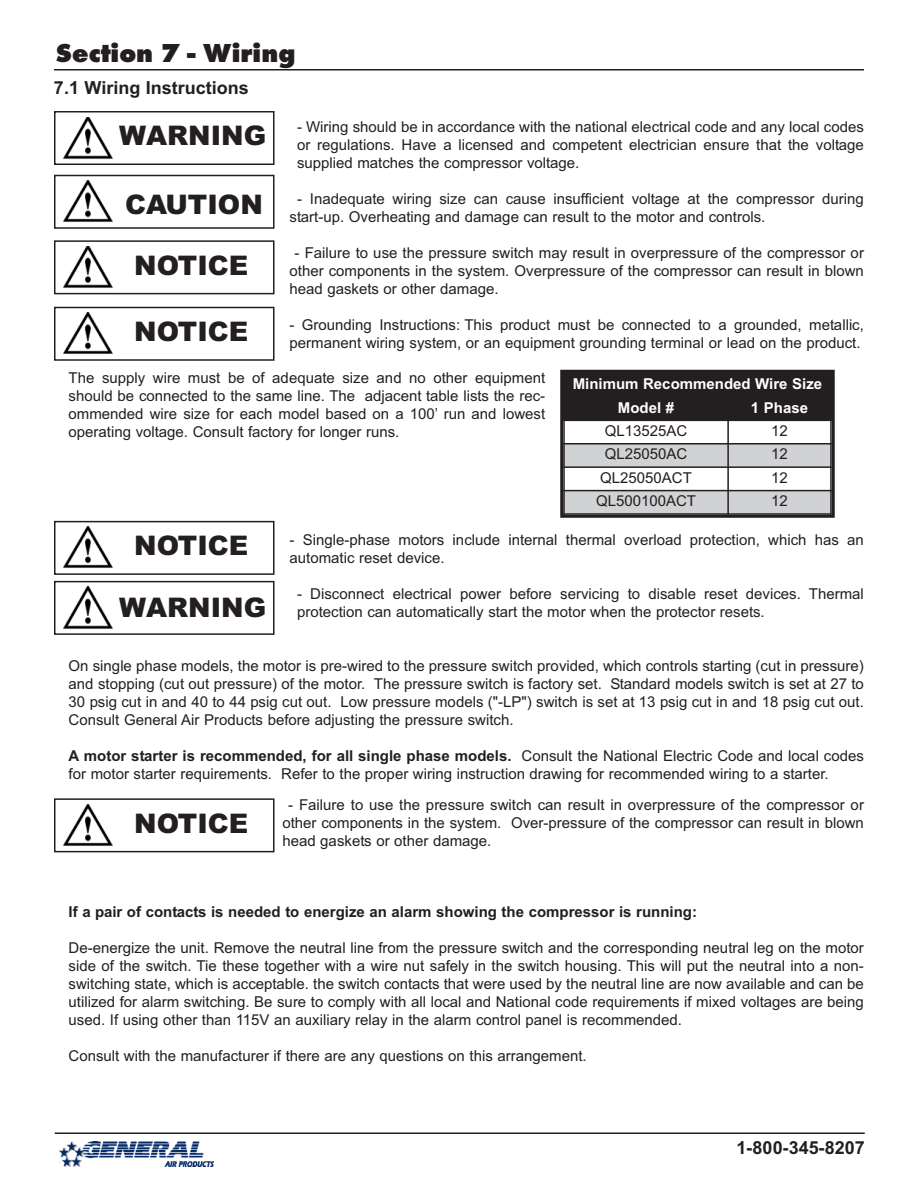
<style>
.page{position:relative;width:918px;height:1188px;background:#fff}
.page>*{position:absolute;margin:0;border:0;box-sizing:border-box;transform-origin:0 0}
.t1{font:900 27px "Arial";color:#231f20}
.t2{font:700 27px "Futura T Extra";color:#231f20}
.t3{font:700 18px "Arial";color:#231f20}
.t4{font:15px/18px "Arial";color:#231f20;text-align:justify}
.t5{font:700 15px "Arial";color:#231f20}
.t6{font:700 15px/23.4px "Arial";color:#fff}
.s1{font-weight:700}
</style>
<div class="page">
<hr style="left:54px;top:69px;width:810px;height:1px;background:#231f20">
<hr style="left:55px;top:1133px;width:810px;height:1px;background:#231f20">
<img style="left:60px;top:1141px;width:154px;height:25px">
<div style="left:54px;top:111px;width:220px;height:54px;border:2px solid #231f20"></div>
<img style="left:63px;top:117px;width:49px;height:42px">
<div style="left:54px;top:175px;width:220px;height:54px;border:2px solid #231f20"></div>
<img style="left:63px;top:181px;width:49px;height:41px">
<div style="left:54px;top:240px;width:220px;height:54px;border:2px solid #231f20"></div>
<img style="left:63px;top:246px;width:49px;height:42px">
<div style="left:54px;top:521px;width:220px;height:54px;border:2px solid #231f20"></div>
<img style="left:63px;top:527px;width:49px;height:41px">
<div style="left:54px;top:581px;width:220px;height:54px;border:2px solid #231f20"></div>
<img style="left:63px;top:587px;width:49px;height:42px">
<div style="left:560px;top:370px;width:275px;height:148px;border:3px solid #231f20"></div>
<div style="left:563px;top:373px;width:268px;height:24px;background:#231f20"></div>
<div style="left:563px;top:397px;width:165px;height:23px;background:#231f20"></div>
<div style="left:728px;top:397px;width:104px;height:23px;background:#231f20"></div>
<div style="left:563px;top:444px;width:165px;height:23px;background:#d1d2d4"></div>
<div style="left:728px;top:444px;width:104px;height:23px;background:#d1d2d4"></div>
<div style="left:563px;top:491px;width:165px;height:24px;background:#d1d2d4"></div>
<div style="left:728px;top:491px;width:104px;height:24px;background:#d1d2d4"></div>
<hr style="left:563px;top:373px;width:2px;height:142px;background:#231f20">
<hr style="left:727px;top:396px;width:2px;height:119px;background:#231f20">
<hr style="left:830px;top:373px;width:2px;height:142px;background:#231f20">
<hr style="left:563px;top:420px;width:269px;height:1px;background:#231f20">
<hr style="left:563px;top:443px;width:269px;height:2px;background:#231f20">
<hr style="left:563px;top:466px;width:269px;height:2px;background:#231f20">
<hr style="left:563px;top:490px;width:269px;height:1px;background:#231f20">
<hr style="left:563px;top:513px;width:269px;height:2px;background:#231f20">
<div style="left:54px;top:798px;width:220px;height:54px;border:2px solid #231f20"></div>
<img style="left:63px;top:804px;width:49px;height:42px">
<div style="left:54px;top:307px;width:220px;height:54px;border:2px solid #231f20"></div>
<img style="left:63px;top:313px;width:49px;height:41px">
<h1 class="t2" style="left:56px;top:37px;width:242px">Section 7 - Wiring</h1>
<p class="t3" style="left:54px;top:77px;width:196px">7.1 Wiring Instructions</p>
<h1 class="t1" style="left:119px;top:120px;width:148px">WARNING</h1>
<h1 class="t1" style="left:125px;top:188px;width:139px">CAUTION</h1>
<h1 class="t1" style="left:134px;top:250px;width:116px">NOTICE</h1>
<h1 class="t1" style="left:134px;top:316px;width:116px">NOTICE</h1>
<p class="t4" style="left:297px;top:117px;width:569px">- Wiring should be in accordance with the national electrical code and any local codes or regulations. Have a licensed and competent electrician ensure that the voltage supplied matches the compressor voltage.</p>
<p class="t4" style="left:290px;top:189px;width:576px;text-indent:8px">- Inadequate wiring size can cause insufficient voltage at the compressor during start-up. Overheating and damage can result to the motor and controls.</p>
<p class="t4" style="left:290px;top:243px;width:576px;text-indent:5px">- Failure to use the pressure switch may result in overpressure of the compressor or other components in the system. Overpressure of the compressor can result in blown head gaskets or other damage.</p>
<p class="t4" style="left:290px;top:315px;width:576px">- Grounding Instructions: This product must be connected to a grounded, metallic, permanent wiring system, or an equipment grounding terminal or lead on the product.</p>
<p class="t4" style="left:69px;top:369px;width:478px">The supply wire must be of adequate size and no other equipment should be connected to the same line. The adjacent table lists the rec&shy;ommended wire size for each model based on a 100’ run and lowest operating voltage. Consult factory for longer runs.</p>
<p class="t6" style="left:618px;top:372px;width:206px;text-indent:-45px">Minimum Recommended Wire Size<br>Model #</p>
<p class="t6" style="left:751px;top:396px;width:59px">1 Phase</p>
<p class="t4" style="left:605px;top:422px;width:84px">QL13525AC</p>
<p class="t4" style="left:771px;top:422px;width:18px">12</p>
<p class="t4" style="left:605px;top:445px;width:84px">QL25050AC</p>
<p class="t4" style="left:771px;top:445px;width:18px">12</p>
<p class="t4" style="left:600px;top:469px;width:93px">QL25050ACT</p>
<p class="t4" style="left:771px;top:469px;width:18px">12</p>
<p class="t4" style="left:596px;top:492px;width:102px">QL500100ACT</p>
<p class="t4" style="left:771px;top:492px;width:18px">12</p>
<p class="t4" style="left:290px;top:531px;width:576px">- Single-phase motors include internal thermal overload protection, which has an automatic reset device.</p>
<p class="t4" style="left:297px;top:585px;width:568px">- Disconnect electrical power before servicing to disable reset devices. Thermal protection can automatically start the motor when the protector resets.</p>
<p class="t4" style="left:69px;top:657px;width:797px">On single phase models, the motor is pre-wired to the pressure switch provided, which controls starting (cut in pressure) and stopping (cut out pressure) of the motor. The pressure switch is factory set. Standard models switch is set at 27 to 30 psig cut in and 40 to 44 psig cut out. Low pressure models ("-LP") switch is set at 13 psig cut in and 18 psig cut out.<br>Consult General Air Products before adjusting the pressure switch.</p>
<p class="t4" style="left:69px;top:747px;width:797px"><span class="s1">A motor starter is recommended, for all single phase models.</span> Consult the National Electric Code and local codes for motor starter requirements. Refer to the proper wiring instruction drawing for recommended wiring to a starter.</p>
<h1 class="t1" style="left:134px;top:530px;width:116px">NOTICE</h1>
<h1 class="t1" style="left:119px;top:592px;width:148px">WARNING</h1>
<h1 class="t1" style="left:134px;top:808px;width:116px">NOTICE</h1>
<p class="t4" style="left:282px;top:796px;width:583px;text-indent:6px">- Failure to use the pressure switch can result in overpressure of the compressor or other components in the system. Over-pressure of the compressor can result in blown head gaskets or other damage.</p>
<p class="t5" style="left:69px;top:903px;width:630px">If a pair of contacts is needed to energize an alarm showing the compressor is running:</p>
<p class="t4" style="left:69px;top:939px;width:797px">De-energize the unit. Remove the neutral line from the pressure switch and the corresponding neutral leg on the motor side of the switch. Tie these together with a wire nut safely in the switch housing. This will put the neutral into a non&shy;switching state, which is acceptable. the switch contacts that were used by the neutral line are now available and can be utilized for alarm switching. Be sure to comply with all local and National code requirements if mixed voltages are being used. If using other than 115V an auxiliary relay in the alarm control panel is recommended.</p>
<p class="t4" style="left:69px;top:1047px;width:520px">Consult with the manufacturer if there are any questions on this arrangement.</p>
<p class="t3" style="left:737px;top:1137px;width:130px">1-800-345-8207</p>
</div>
